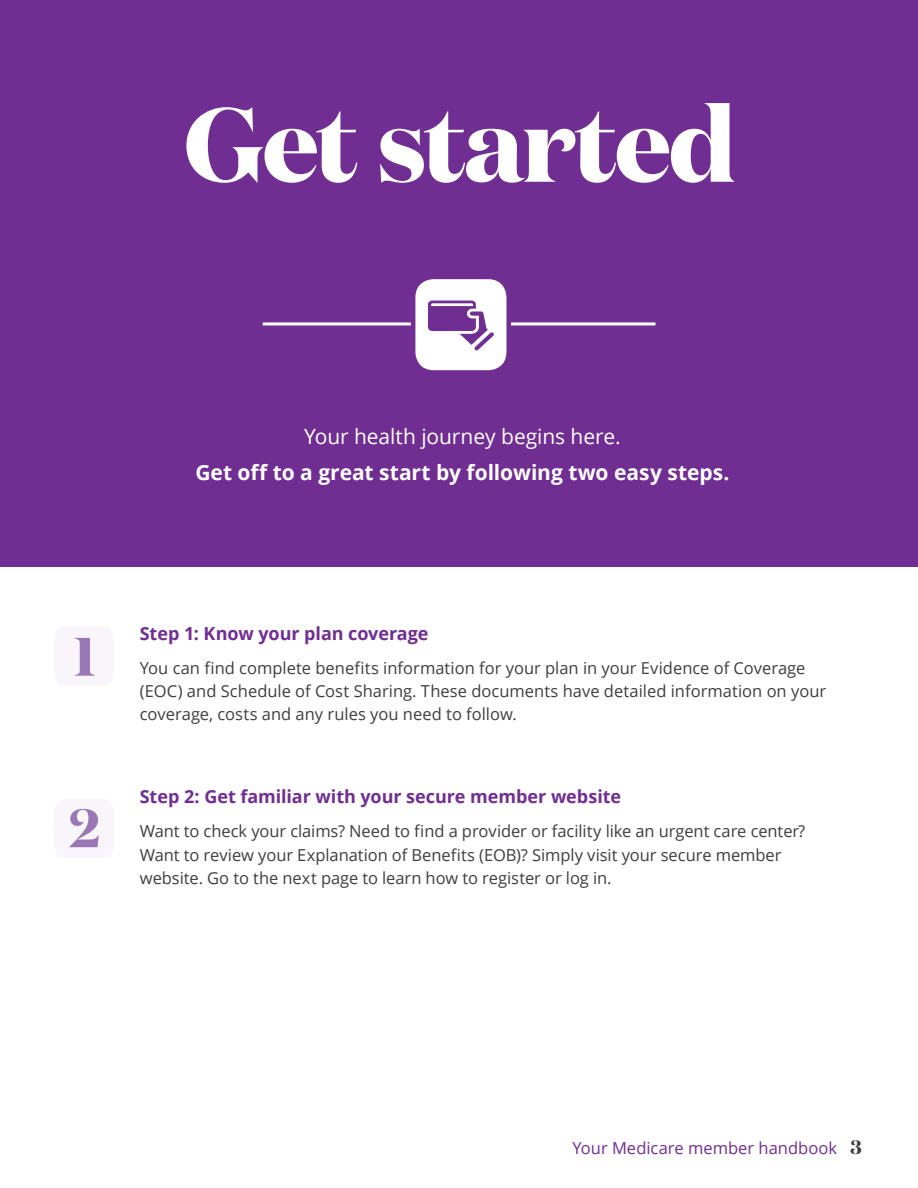
<style>
.page{position:relative;width:918px;height:1188px;background:#fff}
.page>*{position:absolute;margin:0;border:0;box-sizing:border-box;transform-origin:0 0}
.t1{font:700 105px "Domaine Disp";letter-spacing:-.02em;color:#fff}
.t2{font:700 54px "Domaine Disp";color:#9c77b5}
.t3{font:700 21px "Open Sans";color:#fff}
.t4{font:21px "Open Sans";letter-spacing:-.005em;color:#fff}
.t5{font:700 18px "Open Sans";letter-spacing:-.005em;color:#702d92}
.t6{font:16.5px/23.2px "Open Sans";color:#3e3e3f}
.t7{font:16.5px "Open Sans";color:#702d92}
.s1{font-family:"Domaine Disp";font-weight:700;font-size:19.5px;color:#3e3e3f}
</style>
<div class="page">
<div style="left:1px;top:0;width:917px;height:567px;background:#702d92"></div>
<hr style="left:263px;top:322px;width:392px;height:3px;background:#fff">
<div style="left:413px;top:277px;width:96px;height:95px;background:#fff;border-radius:20px"></div>
<div style="left:411px;top:275px;width:100px;height:100px;border:4px solid #702d92;border-radius:20px"></div>
<svg style="left:428px;top:301px;width:66px;height:50px"></svg>
<div style="left:54px;top:626px;width:60px;height:60px;background:#f8f6fa;border-radius:12px"></div>
<div style="left:54px;top:799px;width:60px;height:59px;background:#f8f6fa;border-radius:12px"></div>
<h1 class="t1" style="left:184px;top:76px;width:554px">Get started</h1>
<p class="t4" style="left:304px;top:422px;width:318px">Your health journey begins here.</p>
<p class="t3" style="left:195px;top:458px;width:536px">Get off to a great start by following two easy steps.</p>
<h2 class="t2" style="left:74px;top:621px;width:23px">1</h2>
<h2 class="t2" style="left:69px;top:793px;width:33px">2</h2>
<p class="t5" style="left:140px;top:620px;width:290px">Step 1: Know your plan coverage</p>
<p class="t6" style="left:140px;top:656px;width:688px">You can find complete benefits information for your plan in your Evidence of Coverage (EOC) and Schedule of Cost Sharing. These documents have detailed information on your coverage, costs and any rules you need to follow.</p>
<p class="t5" style="left:140px;top:784px;width:483px">Step 2: Get familiar with your secure member website</p>
<p class="t6" style="left:140px;top:819px;width:667px">Want to check your claims? Need to find a provider or facility like an urgent care center?<br>Want to review your Explanation of Benefits (EOB)? Simply visit your secure member website. Go to the next page to learn how to register or log in.</p>
<p class="t7" style="left:573px;top:1137px;width:291px">Your Medicare member handbook <span class="s1">3</span></p>
</div>
